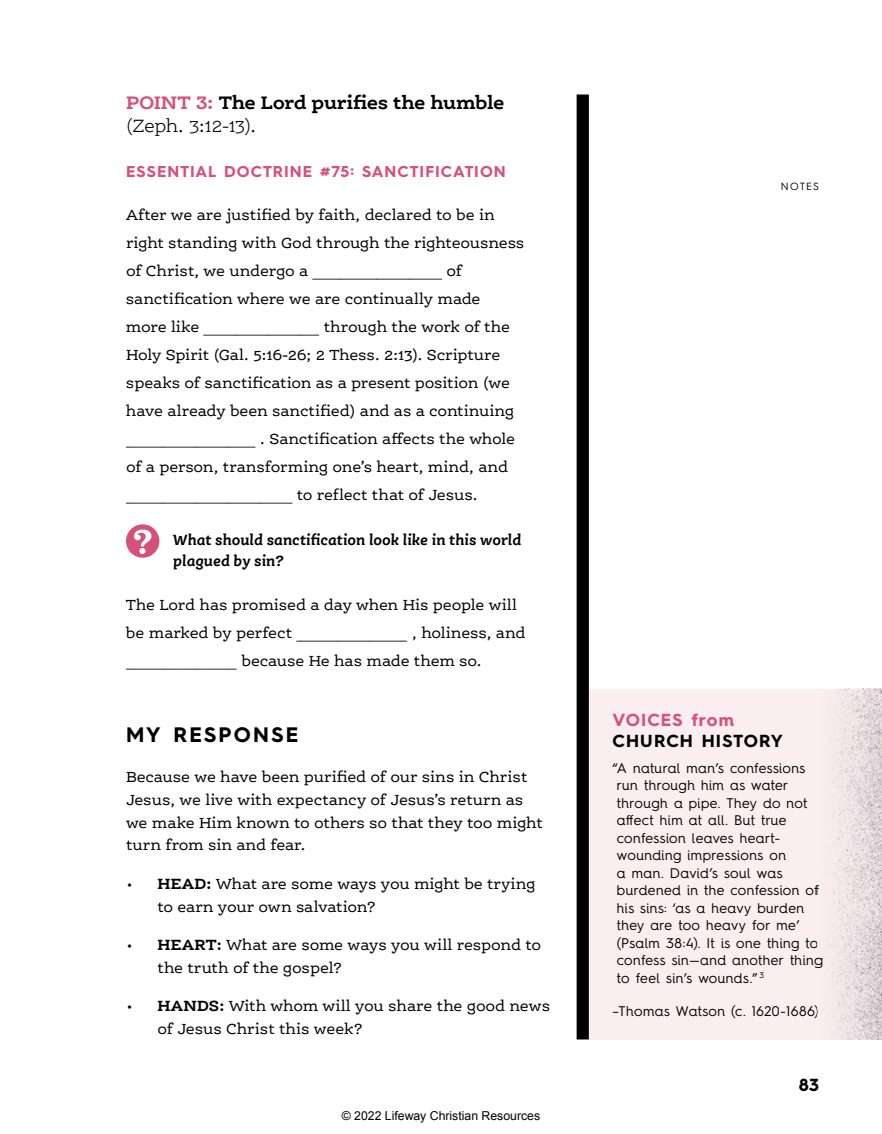
<style>
.page{position:relative;width:882px;height:1134px;background:#fff}
.page>*{position:absolute;margin:0;border:0;box-sizing:border-box;transform-origin:0 0}
.t1{font:700 21px "Hurme Geometric Sans 4";letter-spacing:.105em;color:#000}
.t2{font:700 19.25px/22.8px "Ernestine Pro";letter-spacing:-.015em;color:#000}
.t3{font:700 17.5px "Hurme Geometric Sans 4";letter-spacing:.06em;color:#000}
.t4{font:700 17.5px "Hurme Geometric Sans 4";letter-spacing:.06em;color:#d55178}
.t5{font:15.75px/28px "Ernestine Pro";letter-spacing:-.01em;color:#000}
.t6{font:italic 700 15.75px/21px "Ernestine Pro";letter-spacing:-.005em;color:#000}
.t7{font:700 15.75px "Hurme Geometric Sans 4";letter-spacing:.06em;color:#d55178}
.t8{font:14px/17.5px "Hurme Geometric Sans 4";letter-spacing:.025em;color:#000}
.t9{font:12.25px "Arial";color:#000}
.t10{font:10.5px "Ernestine Pro";color:#000}
.t11{font:10.5px "Hurme Geometric Sans 4";letter-spacing:.11em;color:#000}
.s1{color:#d55178}
.s2{font-weight:300}
.s3{font-weight:700}
</style>
<div class="page">
<div style="left:577px;top:94px;width:12px;height:946px;background:#000"></div>
<svg style="left:126px;top:524px;width:33px;height:34px"></svg>
<div style="left:589px;top:689px;width:293px;height:351px;background:#fbeef1"></div>
<img style="left:823px;top:689px;width:59px;height:351px">
<p class="t2" style="left:126px;top:91px;width:380px"><span class="s1">POINT 3:</span> The Lord purifies the humble <span class="s2">(Zeph. 3:12-13).</span></p>
<p class="t7" style="left:126px;top:160px;width:381px">ESSENTIAL DOCTRINE #75: SANCTIFICATION</p>
<p class="t5" style="left:126px;top:201px;width:400px">After we are justified by faith, declared to be in right standing with God through the righteousness</p>
<p class="t10" style="left:126px;top:268px;width:338px"><sup>of</sup> <sup>Christ,</sup> <sup>we</sup> <sup>undergo</sup> <sup>a</sup> ____________________________ <sup>of</sup></p>
<p class="t5" style="left:126px;top:285px;width:391px">sanctification where we are continually made more like <sub>_________________________</sub> through the work of the Holy Spirit (Gal. 5:16-26; 2 Thess. 2:13). Scripture speaks of sanctification as a present position (we have already been sanctified) and as a continuing <sub>____________________________</sub> . Sanctification affects the whole of a person, transforming one’s heart, mind, and</p>
<p class="t10" style="left:126px;top:492px;width:350px">____________________________________ <sup>to</sup> <sup>reflect</sup> <sup>that</sup> <sup>of</sup> <sup>Jesus.</sup></p>
<p class="t6" style="left:173px;top:529px;width:350px">What should sanctification look like in this world plagued by sin?</p>
<p class="t5" style="left:126px;top:590px;width:401px">The Lord has promised a day when His people will be marked by perfect <sub>________________________</sub> , holiness, and</p>
<p class="t10" style="left:126px;top:658px;width:354px">________________________ <sup>because</sup> <sup>He</sup> <sup>has</sup> <sup>made</sup> <sup>them</sup> <sup>so.</sup></p>
<h1 class="t1" style="left:126px;top:720px;width:174px">MY RESPONSE</h1>
<p class="t5" style="left:126px;top:765px;width:418px;line-height:22.8px">Because we have been purified of our sins in Christ Jesus, we live with expectancy of Jesus’s return as we make Him known to others so that they too might turn from sin and fear.</p>
<p class="t5" style="left:158px;top:872px;width:380px;line-height:22.8px;text-indent:-31px">• <span class="s3">HEAD:</span> What are some ways you might be trying to earn your own salvation?</p>
<p class="t5" style="left:157px;top:933px;width:385px;line-height:22.8px;text-indent:-31px">• <span class="s3">HEART:</span> What are some ways you will respond to the truth of the gospel?</p>
<p class="t5" style="left:157px;top:994px;width:394px;line-height:22.8px;text-indent:-31px">• <span class="s3">HANDS:</span> With whom will you share the good news of Jesus Christ this week?</p>
<p class="t9" style="left:342px;top:1107px;width:200px">© 2022 Lifeway Christian Resources</p>
<p class="t11" style="left:781px;top:179px;width:40px">NOTES</p>
<p class="t4" style="left:612px;top:708px;width:123px">VOICES from</p>
<p class="t3" style="left:612px;top:729px;width:172px">CHURCH HISTORY</p>
<p class="t8" style="left:617px;top:759px;width:207px;text-indent:-4px">“A natural man’s confessions run through him as water through a pipe. They do not affect him at all. But true confession leaves heart&shy;wounding impressions on<br>a man. David’s soul was burdened in the confession of his sins: ‘as a heavy burden they are too heavy for me’ (Psalm 38:4). It is one thing to confess sin—and another thing to feel sin’s wounds.” <sup>3</sup></p>
<p class="t8" style="left:612px;top:1002px;width:208px">–Thomas Watson (c. 1620-1686)</p>
<p class="t3" style="left:799px;top:1073px;width:22px">83</p>
</div>
